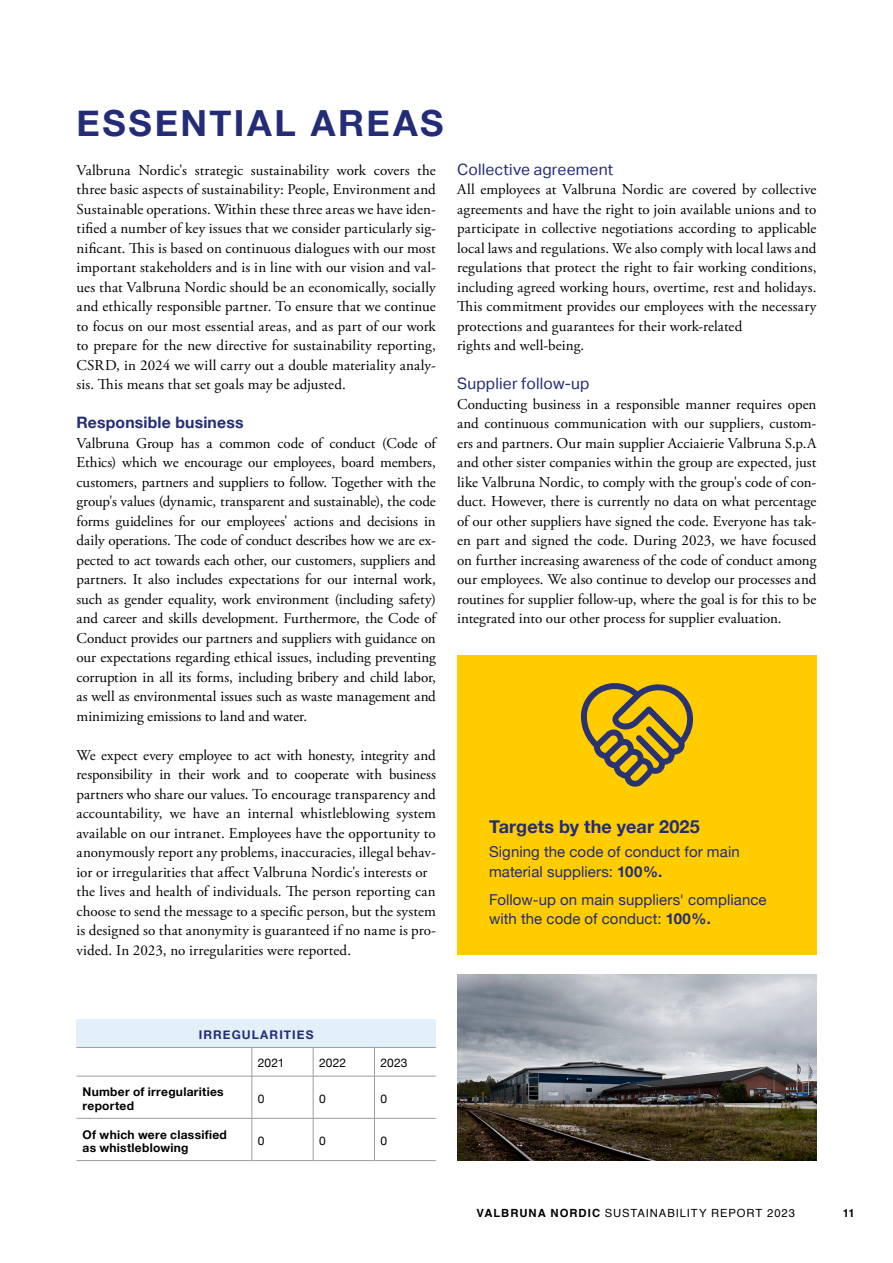
<style>
.page{position:relative;width:893px;height:1263px;background:#fff}
.page>*{position:absolute;margin:0;border:0;box-sizing:border-box;transform-origin:0 0}
.HEADLINE_SIZE_1_BLUE{font:700 36px "Helvetica Neue";letter-spacing:.075em;color:#232c77}
.BULLETLIST{font:700 18px "Helvetica Neue";letter-spacing:.01em;color:#232c77}
.SUBHEAD_LEVEL_2{font:15.75px "Aktiv Grotesk";letter-spacing:.01em;color:#232c77}
.SUBHEAD_LEVEL_1{font:700 15.75px "Helvetica Neue";letter-spacing:.01em;color:#232c77}
.COPY{font:15px/19.5px "Adobe Garamond Pro";letter-spacing:.005em;color:#000;text-align:justify}
.BULLETLIST-2{font:15px/19.5px "Helvetica Neue";letter-spacing:.005em;color:#232c77}
.TABLE_INFORMATION{font:700 12px/13.5px "Helvetica Neue";letter-spacing:.025em;color:#000}
.TABLE_INFORMATION-2{font:12px "Helvetica Neue";color:#000}
.TABLE_TITLE{font:700 12px "Helvetica Neue";letter-spacing:.09em;color:#232c77}
.t1{font:11.25px "Helvetica";letter-spacing:.08em;color:#000}
.t2{font:700 11.25px "Helvetica";color:#000}
.s1{font-weight:700}
</style>
<div class="page">
<div style="left:457px;top:656px;width:359px;height:299px;background:#fc0"></div>
<svg style="left:581px;top:683px;width:112px;height:104px"></svg>
<img style="left:457px;top:974px;width:359px;height:187px">
<div style="left:77px;top:1019px;width:359px;height:28px;background:#e4f0f9"></div>
<hr style="left:77px;top:1047px;width:175px;height:1px;background:#9d9d9c">
<hr style="left:252px;top:1047px;width:61px;height:1px;background:#9d9d9c">
<svg style="left:252px;top:1048px;width:1px;height:28px"></svg>
<hr style="left:313px;top:1047px;width:61px;height:1px;background:#9d9d9c">
<svg style="left:313px;top:1047px;width:1px;height:29px"></svg>
<hr style="left:374px;top:1047px;width:62px;height:1px;background:#9d9d9c">
<hr style="left:77px;top:1076px;width:175px;height:1px;background:#9d9d9c">
<hr style="left:252px;top:1076px;width:61px;height:1px;background:#9d9d9c">
<hr style="left:252px;top:1076px;width:1px;height:42px;background:#9d9d9c">
<hr style="left:313px;top:1076px;width:61px;height:1px;background:#9d9d9c">
<hr style="left:313px;top:1076px;width:1px;height:42px;background:#9d9d9c">
<hr style="left:374px;top:1076px;width:62px;height:1px;background:#9d9d9c">
<hr style="left:77px;top:1118px;width:175px;height:1px;background:#9d9d9c">
<hr style="left:252px;top:1118px;width:61px;height:1px;background:#9d9d9c">
<hr style="left:252px;top:1118px;width:1px;height:42px;background:#9d9d9c">
<hr style="left:313px;top:1118px;width:61px;height:1px;background:#9d9d9c">
<hr style="left:313px;top:1118px;width:1px;height:42px;background:#9d9d9c">
<hr style="left:374px;top:1118px;width:62px;height:1px;background:#9d9d9c">
<hr style="left:77px;top:1160px;width:175px;height:1px;background:#9d9d9c">
<hr style="left:252px;top:1160px;width:61px;height:1px;background:#9d9d9c">
<hr style="left:313px;top:1160px;width:61px;height:1px;background:#9d9d9c">
<hr style="left:374px;top:1160px;width:62px;height:1px;background:#9d9d9c">
<svg style="left:374px;top:1047px;width:1px;height:29px"></svg>
<hr style="left:374px;top:1076px;width:1px;height:42px;background:#9d9d9c">
<hr style="left:374px;top:1118px;width:1px;height:42px;background:#9d9d9c">
<p class="HEADLINE_SIZE_1_BLUE" style="left:77px;top:95px;width:368px">ESSENTIAL AREAS</p>
<p class="COPY" style="left:77px;top:161px;width:361px">Valbruna Nordic's strategic sustainability work covers the three basic aspects of sustainability: People, Environment and Sustainable operations. Within these three areas we have iden&shy;tified a number of key issues that we consider particularly sig&shy;nificant. This is based on continuous dialogues with our most important stakeholders and is in line with our vision and val&shy;ues that Valbruna Nordic should be an economically, socially and ethically responsible partner. To ensure that we continue to focus on our most essential areas, and as part of our work to prepare for the new directive for sustainability reporting, CSRD, in 2024 we will carry out a double materiality analy&shy;sis. This means that set goals may be adjusted.</p>
<p class="SUBHEAD_LEVEL_1" style="left:77px;top:410px;width:168px">Responsible business</p>
<p class="COPY" style="left:77px;top:434px;width:361px">Valbruna Group has a common code of conduct (Code of Ethics) which we encourage our employees, board members, customers, partners and suppliers to follow. Together with the group's values (dynamic, transparent and sustainable), the code forms guidelines for our employees' actions and decisions in daily operations. The code of conduct describes how we are ex&shy;pected to act towards each other, our customers, suppliers and partners. It also includes expectations for our internal work, such as gender equality, work environment (including safety) and career and skills development. Furthermore, the Code of Conduct provides our partners and suppliers with guidance on our expectations regarding ethical issues, including preventing corruption in all its forms, including bribery and child labor, as well as environmental issues such as waste management and minimizing emissions to land and water.</p>
<p class="COPY" style="left:77px;top:746px;width:361px">We expect every employee to act with honesty, integrity and responsibility in their work and to cooperate with business partners who share our values. To encourage transparency and accountability, we have an internal whistleblowing system available on our intranet. Employees have the opportunity to anonymously report any problems, inaccuracies, illegal behav&shy;ior or irregularities that affect Valbruna Nordic's interests or</p>
<p class="COPY" style="left:77px;top:882px;width:361px">the lives and health of individuals. The person reporting can choose to send the message to a specific person, but the system</p>
<p class="COPY" style="left:77px;top:921px;width:361px">is designed so that anonymity is guaranteed if no name is pro&shy;vided. In 2023, no irregularities were reported.</p>
<p class="SUBHEAD_LEVEL_2" style="left:457px;top:160px;width:158px">Collective agreement</p>
<p class="COPY" style="left:457px;top:180px;width:361px">All employees at Valbruna Nordic are covered by collective agreements and have the right to join available unions and to participate in collective negotiations according to applicable local laws and regulations. We also comply with local laws and regulations that protect the right to fair working conditions, including agreed working hours, overtime, rest and holidays.<br>This commitment provides our employees with the necessary protections and guarantees for their work-related</p>
<p class="COPY" style="left:457px;top:336px;width:129px">rights and well-being.</p>
<p class="SUBHEAD_LEVEL_2" style="left:457px;top:375px;width:134px">Supplier follow-up</p>
<p class="COPY" style="left:457px;top:395px;width:361px">Conducting business in a responsible manner requires open and continuous communication with our suppliers, custom&shy;ers and partners. Our main supplier Acciaierie Valbruna S.p.A and other sister companies within the group are expected, just like Valbruna Nordic, to comply with the group's code of con&shy;duct. However, there is currently no data on what percentage of our other suppliers have signed the code. Everyone has tak&shy;en part and signed the code. During 2023, we have focused on further increasing awareness of the code of conduct among our employees. We also continue to develop our processes and routines for supplier follow-up, where the goal is for this to be integrated into our other process for supplier evaluation.</p>
<p class="BULLETLIST" style="left:489px;top:813px;width:212px">Targets by the year 2025</p>
<p class="BULLETLIST-2" style="left:489px;top:843px;width:252px">Signing the code of conduct for main material suppliers: <span class="s1">100 %.</span></p>
<p class="BULLETLIST-2" style="left:489px;top:890px;width:279px">Follow-up on main suppliers' compliance with the code of conduct: <span class="s1">100 %.</span></p>
<p class="TABLE_TITLE" style="left:199px;top:1025px;width:116px">IRREGULARITIES</p>
<p class="TABLE_INFORMATION-2" style="left:258px;top:1054px;width:28px">2021</p>
<p class="TABLE_INFORMATION-2" style="left:319px;top:1054px;width:29px">2022</p>
<p class="TABLE_INFORMATION-2" style="left:380px;top:1054px;width:28px">2023</p>
<p class="TABLE_INFORMATION" style="left:83px;top:1085px;width:143px">Number of irregularities reported</p>
<p class="TABLE_INFORMATION-2" style="left:258px;top:1090px;width:8px">0</p>
<p class="TABLE_INFORMATION-2" style="left:319px;top:1090px;width:8px">0</p>
<p class="TABLE_INFORMATION-2" style="left:380px;top:1090px;width:8px">0</p>
<p class="TABLE_INFORMATION" style="left:83px;top:1128px;width:146px">Of which were classified as whistleblowing</p>
<p class="TABLE_INFORMATION-2" style="left:258px;top:1132px;width:8px">0</p>
<p class="TABLE_INFORMATION-2" style="left:319px;top:1132px;width:8px">0</p>
<p class="TABLE_INFORMATION-2" style="left:380px;top:1132px;width:8px">0</p>
<p class="t1" style="left:476px;top:1205px;width:320px"><span class="s1">VALBRUNA NORDIC</span> SUSTAINABILITY REPORT 2023</p>
<p class="t2" style="left:843px;top:1206px;width:13px">11</p>
</div>
